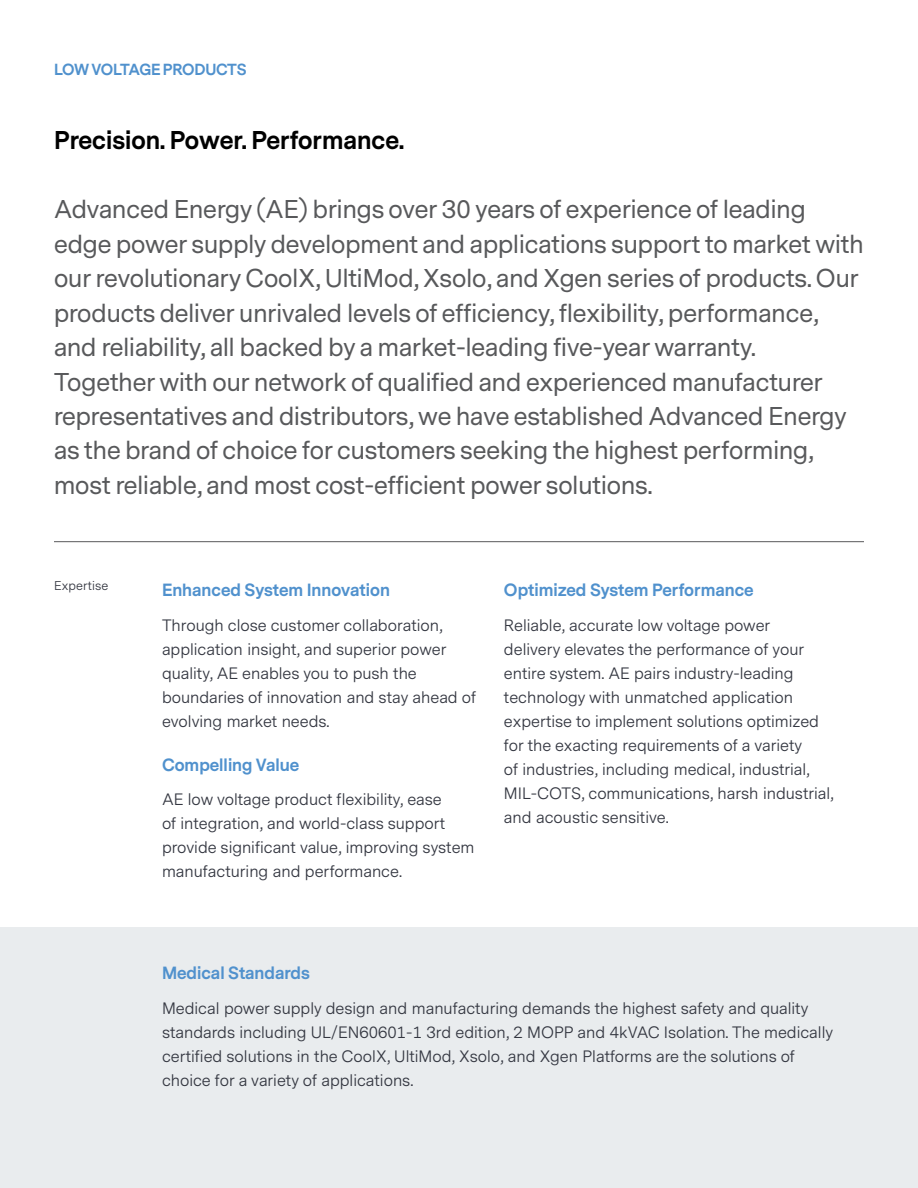
<style>
.page{position:relative;width:918px;height:1188px;background:#fff}
.page>*{position:absolute;margin:0;border:0;box-sizing:border-box;transform-origin:0 0}
.t1{font:24px/34.5px "Messina Sans";color:#58595b}
.t2{font:700 24px "Messina Sans";color:#000}
.t3{font:16.5px/24px "Messina Sans";color:#343741}
.t4{font:700 16.5px "Messina Sans";color:#5091cd}
.t5{font:700 15px "Messina Sans";letter-spacing:-.035em;color:#5091cd}
.t6{font:12.75px "Messina Sans";letter-spacing:.01em;color:#343741}
</style>
<div class="page">
<div style="left:0;top:928px;width:918px;height:260px;background:#e9ecee"></div>
<hr style="left:54px;top:541px;width:810px;height:1px;background:#58595b">
<p class="t5" style="left:54px;top:59px;width:194px">LOW VOLTAGE PRODUCTS</p>
<h1 class="t2" style="left:54px;top:123px;width:352px">Precision. Power. Performance.</h1>
<p class="t1" style="left:54px;top:193px;width:811px">Advanced Energy (AE) brings over 30 years of experience of leading edge power supply development and applications support to market with our revolutionary CoolX, UltiMod, Xsolo, and Xgen series of products. Our products deliver unrivaled levels of efficiency, flexibility, performance, and reliability, all backed by a market-leading five-year warranty.<br>Together with our network of qualified and experienced manufacturer representatives and distributors, we have established Advanced Energy as the brand of choice for customers seeking the highest performing, most reliable, and most cost-efficient power solutions.</p>
<p class="t6" style="left:54px;top:578px;width:56px">Expertise</p>
<p class="t4" style="left:162px;top:578px;width:229px">Enhanced System Innovation</p>
<p class="t3" style="left:162px;top:614px;width:316px">Through close customer collaboration, application insight, and superior power quality, AE enables you to push the boundaries of innovation and stay ahead of evolving market needs.</p>
<p class="t4" style="left:162px;top:753px;width:139px">Compelling Value</p>
<p class="t3" style="left:162px;top:788px;width:314px">AE low voltage product flexibility, ease<br>of integration, and world-class support provide significant value, improving system manufacturing and performance.</p>
<p class="t4" style="left:504px;top:578px;width:251px">Optimized System Performance</p>
<p class="t3" style="left:504px;top:614px;width:331px">Reliable, accurate low voltage power<br>delivery elevates the performance of your entire system. AE pairs industry-leading technology with unmatched application expertise to implement solutions optimized for the exacting requirements of a variety<br>of industries, including medical, industrial, MIL-COTS, communications, harsh industrial, and acoustic sensitive.</p>
<p class="t4" style="left:162px;top:961px;width:149px">Medical Standards</p>
<p class="t3" style="left:162px;top:996px;width:673px">Medical power supply design and manufacturing demands the highest safety and quality standards including UL/EN60601-1 3rd edition, 2 MOPP and 4kVAC Isolation. The medically certified solutions in the CoolX, UltiMod, Xsolo, and Xgen Platforms are the solutions of choice for a variety of applications.</p>
</div>
